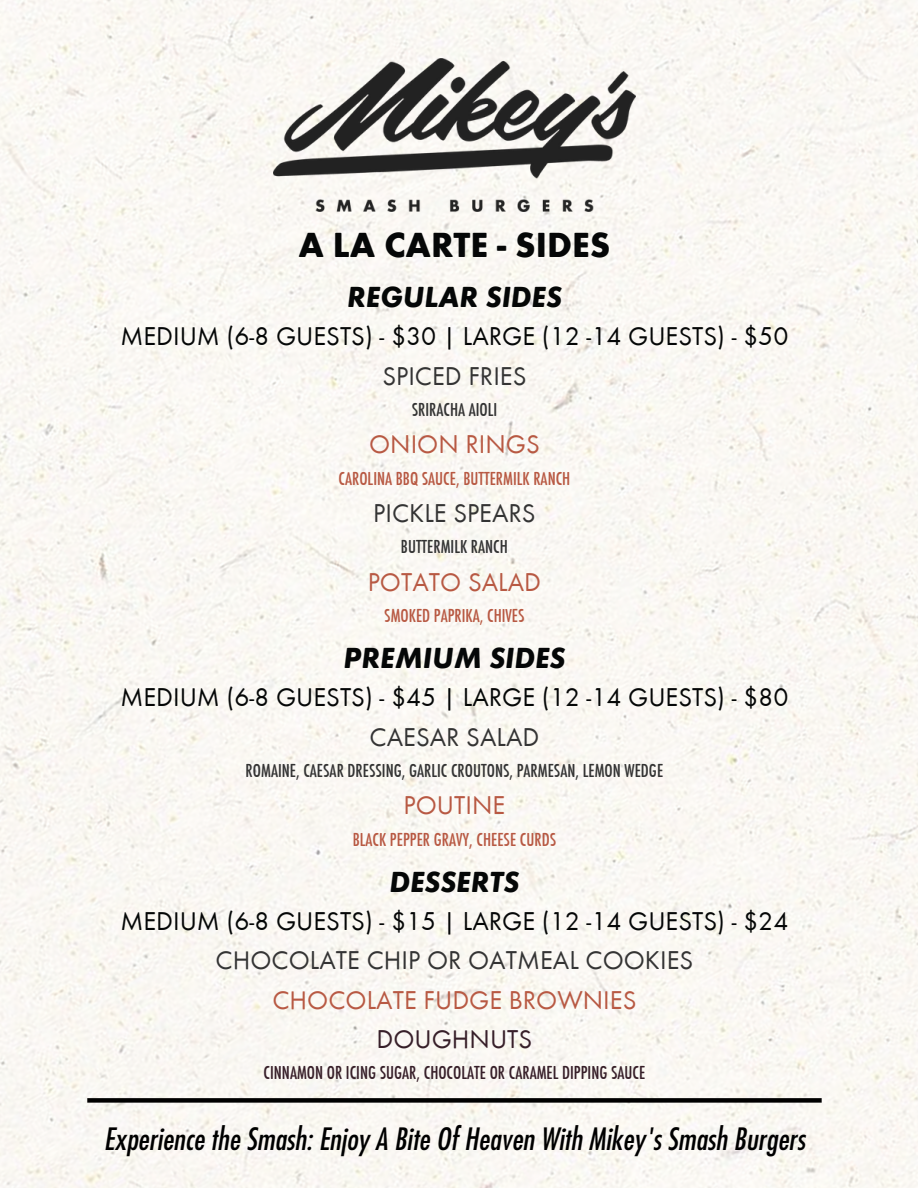
<style>
.page{position:relative;width:918px;height:1188px;background:#faf8f3}
.page>*{position:absolute;margin:0;border:0;box-sizing:border-box;transform-origin:0 0}
.t1{font:700 36px "Futura Round";color:#050707}
.t2{font:italic condensed 30px "Futura Std";letter-spacing:.005em;color:#000}
.t3{font:italic 700 30px "Futura Round";color:#050707}
.t4{font:26.55px "Futura Round";color:#050707}
.t5{font:26.55px "Futura Round";color:#343434}
.t6{font:26.55px "Futura Round";color:#b85943}
.t7{font:26.55px "Futura Round";color:#371f29}
.t8{font:500 19.5px "Futura Round Cond";color:#343434}
.t9{font:500 19.5px "Futura Round Cond";color:#b85943}
.t10{font:500 19.5px "Futura Round Cond";color:#371f29}
</style>
<div class="page">
<div style="left:87px;top:1098px;width:735px;height:5px;background:#000"></div>
<img style="left:273px;top:58px;width:362px;height:153px">
<p class="t1" style="left:298px;top:222px;width:313px">A LA CARTE - SIDES</p>
<p class="t3" style="left:347px;top:278px;width:216px">REGULAR SIDES</p>
<p class="t4" style="left:120px;top:320px;width:670px">MEDIUM (6-8 GUESTS) - $30 | LARGE (12 -14 GUESTS) - $50</p>
<p class="t5" style="left:382px;top:359px;width:146px">SPICED FRIES</p>
<p class="t8" style="left:412px;top:396px;width:87px">SRIRACHA AIOLI</p>
<p class="t6" style="left:369px;top:428px;width:172px">ONION RINGS</p>
<p class="t9" style="left:339px;top:465px;width:233px">CAROLINA BBQ SAUCE, BUTTERMILK RANCH</p>
<p class="t5" style="left:373px;top:496px;width:164px">PICKLE SPEARS</p>
<p class="t8" style="left:401px;top:534px;width:109px">BUTTERMILK RANCH</p>
<p class="t6" style="left:368px;top:565px;width:175px">POTATO SALAD</p>
<p class="t9" style="left:384px;top:602px;width:142px">SMOKED PAPRIKA, CHIVES</p>
<p class="t3" style="left:344px;top:639px;width:223px">PREMIUM SIDES</p>
<p class="t4" style="left:120px;top:681px;width:670px">MEDIUM (6-8 GUESTS) - $45 | LARGE (12 -14 GUESTS) - $80</p>
<p class="t5" style="left:370px;top:720px;width:171px">CAESAR SALAD</p>
<p class="t8" style="left:246px;top:757px;width:419px">ROMAINE, CAESAR DRESSING, GARLIC CROUTONS, PARMESAN, LEMON WEDGE</p>
<p class="t6" style="left:404px;top:789px;width:103px">POUTINE</p>
<p class="t9" style="left:353px;top:826px;width:205px">BLACK PEPPER GRAVY, CHEESE CURDS</p>
<p class="t3" style="left:390px;top:863px;width:131px">DESSERTS</p>
<p class="t4" style="left:120px;top:904px;width:670px">MEDIUM (6-8 GUESTS) - $15 | LARGE (12 -14 GUESTS) - $24</p>
<p class="t5" style="left:216px;top:944px;width:479px">CHOCOLATE CHIP OR OATMEAL COOKIES</p>
<p class="t6" style="left:272px;top:983px;width:366px">CHOCOLATE FUDGE BROWNIES</p>
<p class="t7" style="left:377px;top:1022px;width:157px">DOUGHNUTS</p>
<p class="t10" style="left:264px;top:1060px;width:383px">CINNAMON OR ICING SUGAR, CHOCOLATE OR CARAMEL DIPPING SAUCE</p>
<p class="t2" style="left:104px;top:1125px;width:703px">Experience the Smash: Enjoy A Bite Of Heaven With Mikey's Smash Burgers</p>
</div>
